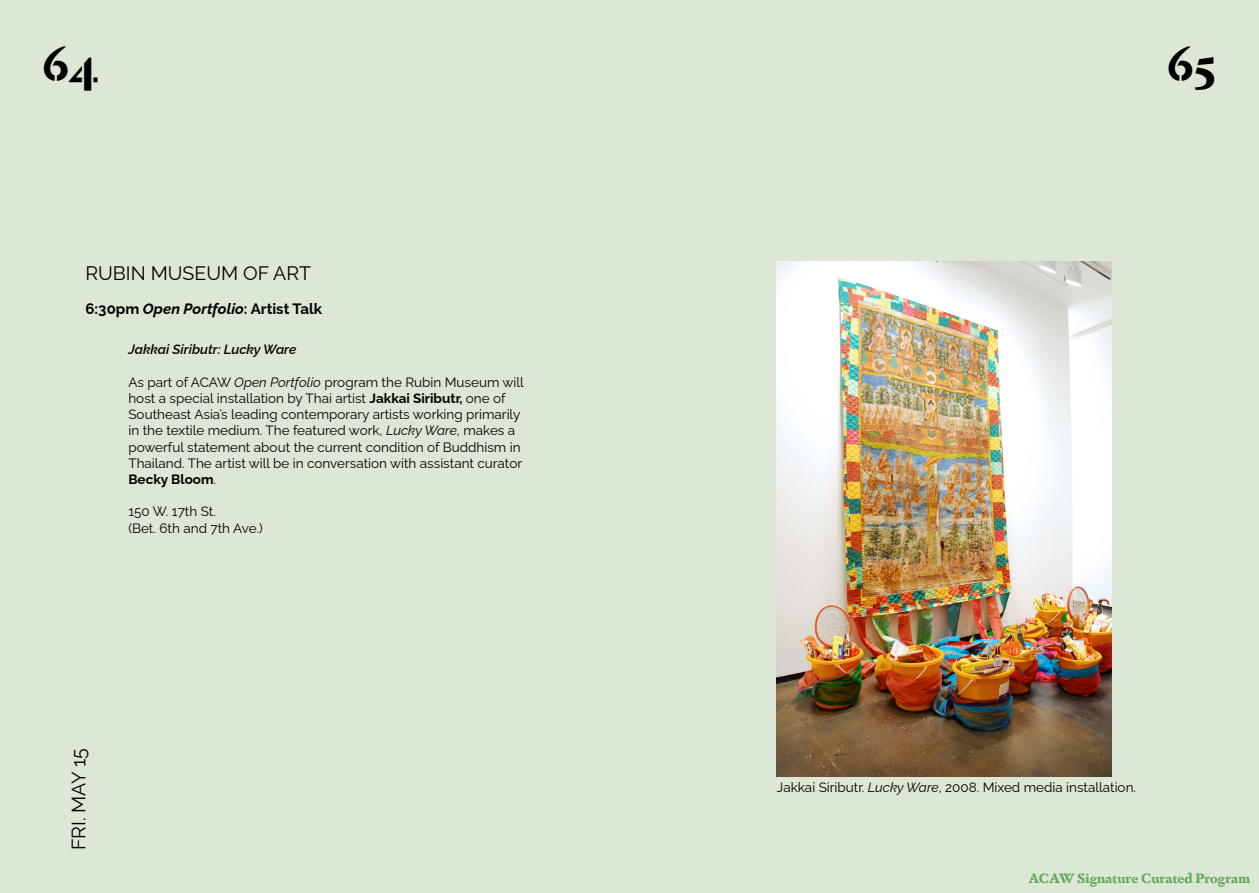
<style>
.page{position:relative;width:1259px;height:893px;background:#fff}
.page>*{position:absolute;margin:0;border:0;box-sizing:border-box;transform-origin:0 0}
.t1{font:700 46.5px "Dapifer Stencil";color:#000}
.t2{font:19.5px "Raleway";color:#000}
.t3{font:700 15px "Raleway";color:#000}
.t4{font:13.5px/16.2px "Raleway";color:#000}
.t5{font:700 13.5px "Dapifer Stencil";color:#61a856}
.t6{font:italic 600 13.5px "Raleway";color:#000}
.s1{font-style:italic}
.s2{font-weight:700}
</style>
<div class="page">
<div style="left:628px;top:0;width:631px;height:893px;background:#dce7d5"></div>
<div style="left:0;top:0;width:629px;height:893px;background:#dce7d5"></div>
<img style="left:777px;top:262px;width:334px;height:515px">
<h1 class="t1" style="left:43px;top:29px;width:58px">64</h1>
<h1 class="t1" style="left:1167px;top:29px;width:51px">65</h1>
<h2 class="t2" style="left:85px;top:258px;width:227px">RUBIN MUSEUM OF ART</h2>
<p class="t3" style="left:85px;top:298px;width:238px">6:30pm <span class="s1">Open Portfolio</span>: Artist Talk</p>
<p class="t6" style="left:128px;top:339px;width:170px">Jakkai Siributr: Lucky Ware</p>
<p class="t4" style="left:128px;top:372px;width:397px">As part of ACAW <span class="s1">Open Portfolio</span> program the Rubin Museum will host a special installation by Thai artist <span class="s2">Jakkai Siributr,</span> one of Southeast Asia’s leading contemporary artists working primarily in the textile medium. The featured work, <span class="s1">Lucky Ware</span>, makes a powerful statement about the current condition of Buddhism in Thailand. The artist will be in conversation with assistant curator <span class="s2">Becky Bloom</span>.</p>
<p class="t4" style="left:128px;top:502px;width:136px">150 W. 17th St.<br>(Bet. 6th and 7th Ave.)</p>
<h2 class="t2" style="left:63px;top:850px;width:104px;rotate:-90deg">FRI. MAY 15</h2>
<p class="t4" style="left:777px;top:778px;width:361px">Jakkai Siributr. <span class="s1">Lucky Ware</span>, 2008. Mixed media installation.</p>
<p class="t5" style="left:1028px;top:868px;width:223px">ACAW Signature Curated Program</p>
</div>
